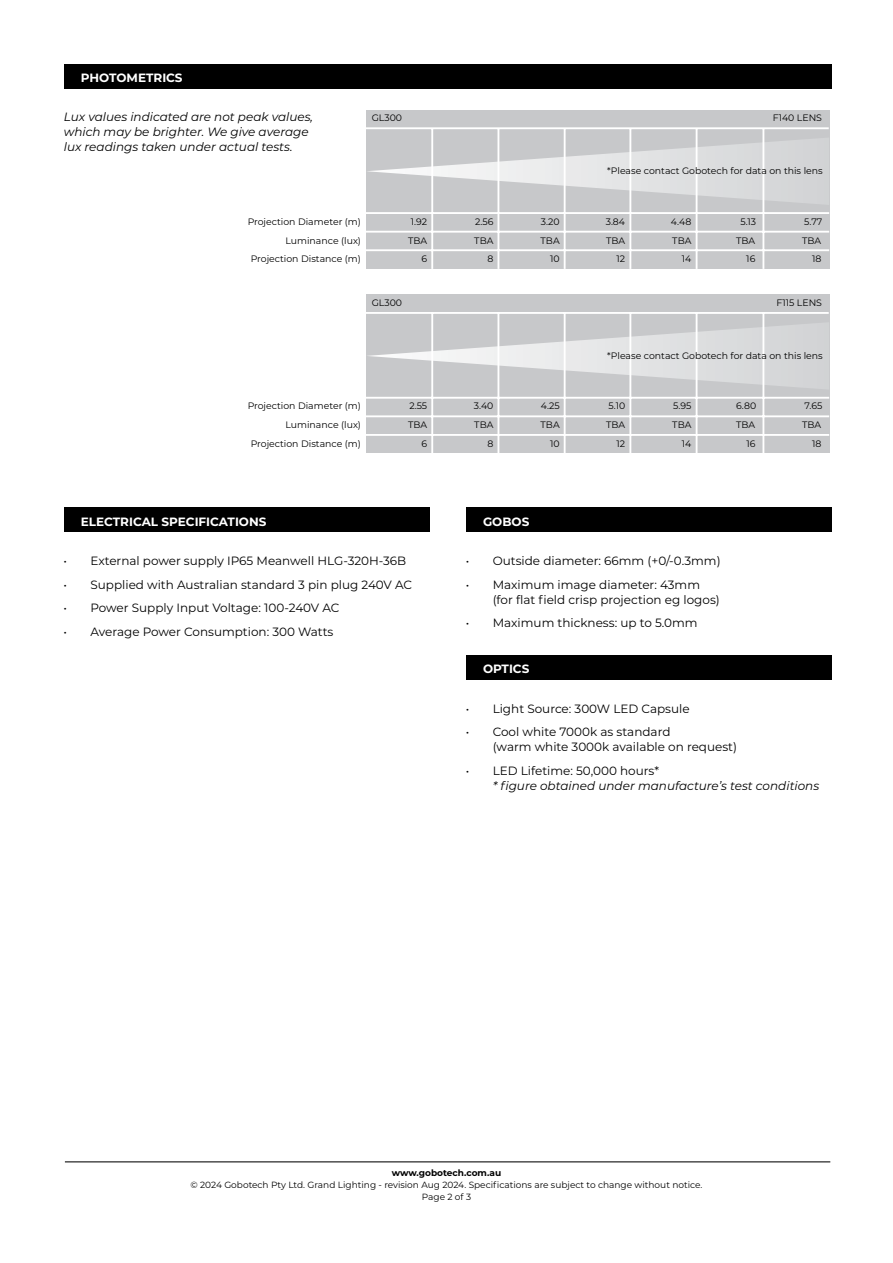
<style>
.page{position:relative;width:893px;height:1263px;background:#fff}
.page>*{position:absolute;margin:0;border:0;box-sizing:border-box;transform-origin:0 0}
.t1{font:12px/15px "Montserrat";color:#000}
.t2{font:italic 12px/15px "Montserrat";color:#000}
.t3{font:700 12px "Montserrat";color:#fff}
.t4{font:9.3px/18.6px "Montserrat";color:#000;text-align:right}
.t5{font:9px/12px "Montserrat";color:#000;text-align:center}
.t6{font:700 9px "Montserrat";color:#000}
</style>
<div class="page">
<hr style="left:65px;top:1161px;width:765px;height:1px;background:#000">
<div style="left:64px;top:64px;width:768px;height:25px;background:#000"></div>
<div style="left:366px;top:110px;width:463px;height:159px;background:#c7c8ca"></div>
<svg style="left:367px;top:137px;width:462px;height:68px"></svg>
<hr style="left:431px;top:128px;width:2px;height:141px;background:#fff">
<hr style="left:497px;top:128px;width:2px;height:141px;background:#fff">
<hr style="left:564px;top:128px;width:2px;height:141px;background:#fff">
<hr style="left:629px;top:128px;width:2px;height:141px;background:#fff">
<hr style="left:696px;top:128px;width:1px;height:141px;background:#fff">
<hr style="left:762px;top:128px;width:2px;height:141px;background:#fff">
<hr style="left:366px;top:127px;width:463px;height:2px;background:#fff">
<hr style="left:366px;top:212px;width:463px;height:2px;background:#fff">
<hr style="left:366px;top:231px;width:463px;height:2px;background:#fff">
<hr style="left:366px;top:249px;width:463px;height:2px;background:#fff">
<div style="left:366px;top:294px;width:463px;height:159px;background:#c7c8ca"></div>
<svg style="left:368px;top:322px;width:461px;height:68px"></svg>
<hr style="left:431px;top:313px;width:2px;height:141px;background:#fff">
<hr style="left:497px;top:313px;width:2px;height:141px;background:#fff">
<hr style="left:564px;top:313px;width:2px;height:141px;background:#fff">
<hr style="left:629px;top:313px;width:2px;height:141px;background:#fff">
<hr style="left:696px;top:313px;width:1px;height:141px;background:#fff">
<hr style="left:762px;top:313px;width:2px;height:141px;background:#fff">
<hr style="left:366px;top:312px;width:463px;height:2px;background:#fff">
<hr style="left:366px;top:397px;width:463px;height:2px;background:#fff">
<hr style="left:366px;top:415px;width:463px;height:2px;background:#fff">
<hr style="left:366px;top:434px;width:463px;height:2px;background:#fff">
<div style="left:64px;top:507px;width:366px;height:25px;background:#000"></div>
<div style="left:466px;top:507px;width:366px;height:25px;background:#000"></div>
<div style="left:466px;top:655px;width:366px;height:25px;background:#000"></div>
<p class="t3" style="left:81px;top:69px;width:103px">PHOTOMETRICS</p>
<p class="t2" style="left:64px;top:109px;width:251px">Lux values indicated are not peak values, which may be brighter. We give average lux readings taken under actual tests.</p>
<p class="t4" style="left:372px;top:108px;width:32px">GL300</p>
<p class="t4" style="left:773px;top:108px;width:51px">F140 LENS</p>
<p class="t4" style="left:607px;top:161px;width:217px">*Please contact Gobotech for data on this lens</p>
<p class="t4" style="left:248px;top:212px;width:115px">Projection Diameter (m)<br>Luminance (lux)<br>Projection Distance (m)</p>
<p class="t4" style="left:541px;top:212px;width:20px">3.20</p>
<p class="t4" style="left:740px;top:212px;width:17px">5.13</p>
<p class="t4" style="left:804px;top:212px;width:20px">5.77</p>
<p class="t4" style="left:606px;top:212px;width:21px;text-align:left">3.84<br>TBA</p>
<p class="t4" style="left:411px;top:212px;width:18px">1.92</p>
<p class="t4" style="left:475px;top:212px;width:20px">2.56</p>
<p class="t4" style="left:671px;top:212px;width:22px">4.48</p>
<p class="t4" style="left:408px;top:231px;width:21px">TBA</p>
<p class="t4" style="left:474px;top:231px;width:21px">TBA</p>
<p class="t4" style="left:541px;top:231px;width:21px">TBA</p>
<p class="t4" style="left:672px;top:231px;width:21px">TBA</p>
<p class="t4" style="left:616px;top:249px;width:10px">12</p>
<p class="t4" style="left:736px;top:231px;width:21px">TBA</p>
<p class="t4" style="left:802px;top:231px;width:21px">TBA</p>
<p class="t4" style="left:550px;top:249px;width:11px">10</p>
<p class="t4" style="left:746px;top:249px;width:11px">16</p>
<p class="t4" style="left:812px;top:249px;width:11px">18</p>
<p class="t4" style="left:422px;top:249px;width:7px">6</p>
<p class="t4" style="left:487px;top:249px;width:7px">8</p>
<p class="t4" style="left:682px;top:249px;width:11px">14</p>
<p class="t4" style="left:372px;top:293px;width:32px">GL300</p>
<p class="t4" style="left:776px;top:293px;width:47px">F115 LENS</p>
<p class="t4" style="left:248px;top:396px;width:115px">Projection Diameter (m)<br>Luminance (lux)<br>Projection Distance (m)</p>
<p class="t4" style="left:607px;top:346px;width:217px">*Please contact Gobotech for data on this lens</p>
<p class="t4" style="left:541px;top:396px;width:21px">4.25</p>
<p class="t4" style="left:736px;top:396px;width:21px">6.80</p>
<p class="t4" style="left:804px;top:396px;width:19px">7.65</p>
<p class="t4" style="left:606px;top:396px;width:21px;text-align:left">5.10<br>TBA</p>
<p class="t4" style="left:409px;top:396px;width:19px">2.55</p>
<p class="t4" style="left:474px;top:396px;width:21px">3.40</p>
<p class="t4" style="left:673px;top:396px;width:20px">5.95</p>
<p class="t4" style="left:408px;top:415px;width:21px">TBA</p>
<p class="t4" style="left:474px;top:415px;width:21px">TBA</p>
<p class="t4" style="left:541px;top:415px;width:21px">TBA</p>
<p class="t4" style="left:672px;top:415px;width:21px">TBA</p>
<p class="t4" style="left:616px;top:434px;width:10px">12</p>
<p class="t4" style="left:736px;top:415px;width:21px">TBA</p>
<p class="t4" style="left:802px;top:415px;width:21px">TBA</p>
<p class="t4" style="left:550px;top:434px;width:11px">10</p>
<p class="t4" style="left:746px;top:434px;width:11px">16</p>
<p class="t4" style="left:812px;top:434px;width:11px">18</p>
<p class="t4" style="left:422px;top:434px;width:7px">6</p>
<p class="t4" style="left:487px;top:434px;width:7px">8</p>
<p class="t4" style="left:682px;top:434px;width:11px">14</p>
<p class="t3" style="left:81px;top:513px;width:187px">ELECTRICAL SPECIFICATIONS</p>
<p class="t3" style="left:483px;top:513px;width:48px">GOBOS</p>
<p class="t1" style="left:63px;top:553px;width:344px">• External power supply IP65 Meanwell HLG-320H-36B</p>
<p class="t1" style="left:63px;top:576px;width:350px">• Supplied with Australian standard 3 pin plug 240V AC</p>
<p class="t1" style="left:63px;top:600px;width:278px">• Power Supply Input Voltage: 100-240V AC</p>
<p class="t1" style="left:63px;top:623px;width:271px">• Average Power Consumption: 300 Watts</p>
<p class="t1" style="left:466px;top:553px;width:256px">• Outside diameter: 66mm (+0/-0.3mm)</p>
<p class="t1" style="left:493px;top:576px;width:229px;text-indent:-27px">• Maximum image diameter: 43mm (for flat field crisp projection eg logos)</p>
<p class="t1" style="left:466px;top:615px;width:233px">• Maximum thickness: up to 5.0mm</p>
<p class="t3" style="left:483px;top:660px;width:48px">OPTICS</p>
<p class="t1" style="left:466px;top:700px;width:226px">• Light Source: 300W LED Capsule</p>
<p class="t1" style="left:493px;top:724px;width:246px;text-indent:-27px">• Cool white 7000k as standard<br>(warm white 3000k available on request)</p>
<p class="t1" style="left:466px;top:762px;width:195px">• LED Lifetime: 50,000 hours*</p>
<p class="t2" style="left:493px;top:777px;width:328px">* figure obtained under manufacture’s test conditions</p>
<p class="t6" style="left:392px;top:1166px;width:111px">www.gobotech.com.au</p>
<p class="t5" style="left:190px;top:1178px;width:513px">© 2024 Gobotech Pty Ltd. Grand Lighting - revision Aug 2024. Specifications are subject to change without notice.<br>Page 2 of 3</p>
</div>
